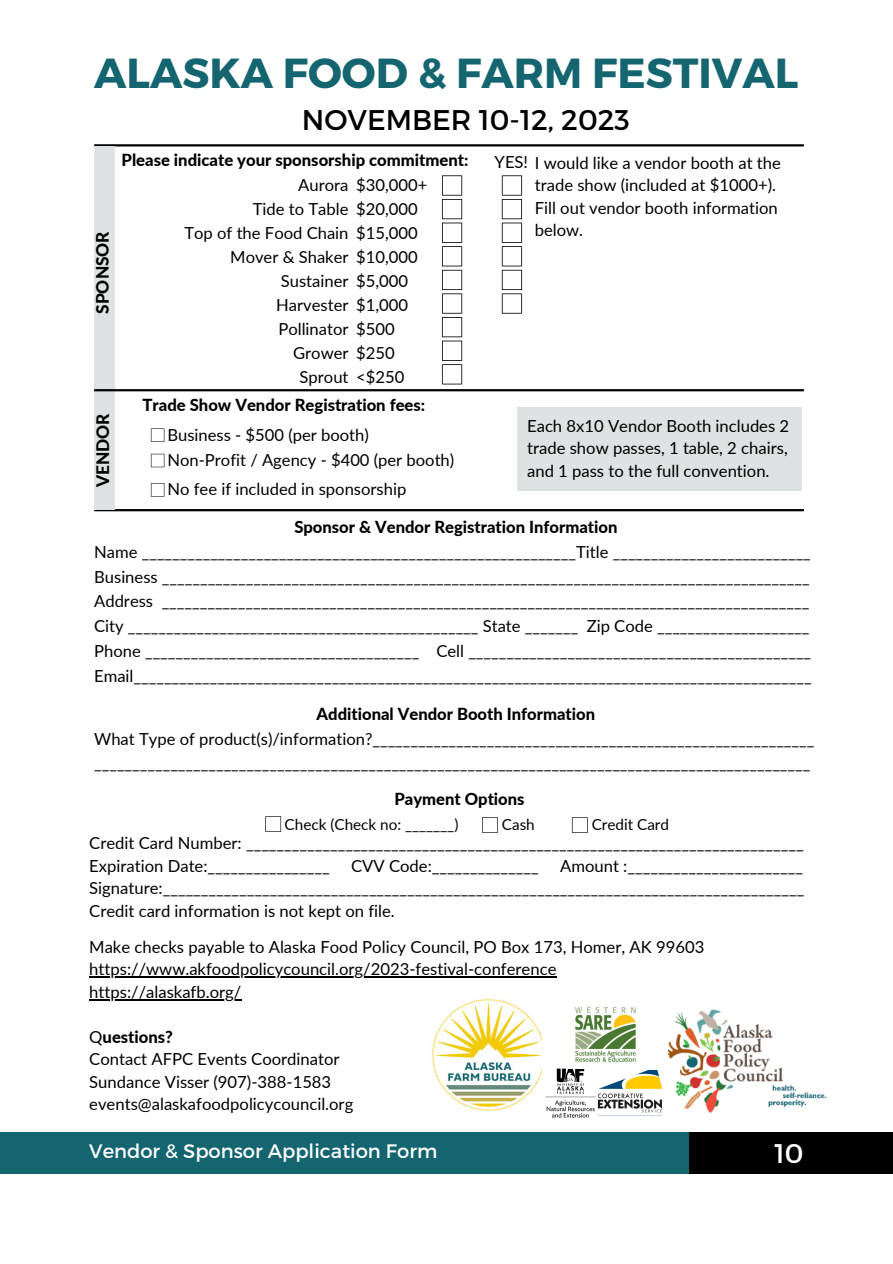
<style>
.page{position:relative;width:893px;height:1264px;background:#fff}
.page>*{position:absolute;margin:0;border:0;box-sizing:border-box;transform-origin:0 0}
.t1{font:700 42px "Montserrat";color:#146570}
.t2{font:28.5px "Montserrat";color:#000}
.t3{font:27px "Montserrat";color:#fff}
.t4{font:19.5px "Montserrat";color:#fff}
.t5{font:800 17.25px "Lato";color:#000}
.t6{font:16.65px/22.5px "Lato";color:#000;text-align:justify}
.t7{font:800 16.65px "Lato";color:#000}
.t8{font:15.3px "Lato";color:#000}
.s1{font-weight:400}
</style>
<div class="page">
<div style="left:688px;top:1132px;width:204px;height:41px;background:#000"></div>
<div style="left:0;top:1132px;width:688px;height:41px;background:#146570"></div>
<hr style="left:89px;top:976px;width:467px;height:1px;background:#000">
<hr style="left:89px;top:998px;width:152px;height:2px;background:#000">
<svg style="left:442px;top:175px;width:20px;height:209px"></svg>
<svg style="left:502px;top:175px;width:20px;height:139px"></svg>
<hr style="left:94px;top:144px;width:709px;height:2px;background:#000">
<hr style="left:94px;top:509px;width:709px;height:2px;background:#000">
<div style="left:516px;top:407px;width:285px;height:84px;background:#dee2e2"></div>
<svg style="left:265px;top:816px;width:16px;height:16px"></svg>
<svg style="left:482px;top:817px;width:16px;height:15px"></svg>
<svg style="left:572px;top:817px;width:15px;height:15px"></svg>
<img style="left:432px;top:999px;width:110px;height:112px">
<img style="left:668px;top:1009px;width:159px;height:104px">
<img style="left:601px;top:1070px;width:61px;height:43px">
<img style="left:539px;top:1062px;width:62px;height:56px">
<img style="left:569px;top:1007px;width:67px;height:61px">
<svg style="left:151px;top:428px;width:13px;height:14px"></svg>
<svg style="left:151px;top:454px;width:13px;height:13px"></svg>
<svg style="left:151px;top:483px;width:13px;height:13px"></svg>
<div style="left:94px;top:146px;width:20px;height:363px;background:#dee2e2"></div>
<hr style="left:94px;top:389px;width:709px;height:2px;background:#000">
<p class="t1" style="left:94px;top:46px;width:705px">ALASKA FOOD &amp; FARM FESTIVAL</p>
<p class="t2" style="left:302px;top:101px;width:329px">NOVEMBER 10-12, 2023</p>
<p class="t7" style="left:122px;top:150px;width:348px">Please indicate your sponsorship commitment:</p>
<p class="t6" style="left:298px;top:173px;width:52px">Aurora</p>
<p class="t6" style="left:253px;top:197px;width:97px">Tide to Table</p>
<p class="t6" style="left:184px;top:221px;width:166px">Top of the Food Chain</p>
<p class="t6" style="left:230px;top:245px;width:120px">Mover &amp; Shaker</p>
<p class="t6" style="left:281px;top:269px;width:69px">Sustainer</p>
<p class="t6" style="left:276px;top:293px;width:74px">Harvester</p>
<p class="t6" style="left:278px;top:317px;width:72px">Pollinator</p>
<p class="t6" style="left:293px;top:341px;width:57px">Grower</p>
<p class="t6" style="left:299px;top:365px;width:50px">Sprout</p>
<p class="t6" style="left:494px;top:151px;width:288px">YES! I would like a vendor booth at the</p>
<p class="t6" style="left:534px;top:173px;width:243px">trade show (included at $1000+).</p>
<p class="t6" style="left:534px;top:196px;width:245px">Fill out vendor booth information below.</p>
<p class="t6" style="left:356px;top:173px;width:73px">$30,000+</p>
<p class="t6" style="left:356px;top:197px;width:63px">$20,000</p>
<p class="t6" style="left:356px;top:221px;width:63px">$15,000</p>
<p class="t6" style="left:356px;top:245px;width:63px">$10,000</p>
<p class="t6" style="left:356px;top:269px;width:53px">$5,000</p>
<p class="t6" style="left:356px;top:293px;width:53px">$1,000</p>
<p class="t6" style="left:356px;top:317px;width:40px">$500</p>
<p class="t6" style="left:356px;top:341px;width:40px">$250</p>
<p class="t6" style="left:356px;top:365px;width:50px">&lt;$250</p>
<p class="t5" style="left:92px;top:314px;width:84px;rotate:-90deg">SPONSOR</p>
<p class="t5" style="left:92px;top:487px;width:75px;rotate:-90deg">VENDOR</p>
<p class="t7" style="left:142px;top:395px;width:284px">Trade Show Vendor Registration fees:</p>
<p class="t6" style="left:167px;top:423px;width:203px">Business - $500 (per booth)</p>
<p class="t6" style="left:167px;top:448px;width:288px">Non-Profit / Agency - $400 (per booth)</p>
<p class="t6" style="left:167px;top:477px;width:240px">No fee if included in sponsorship</p>
<p class="t6" style="left:527px;top:414px;width:263px">Each 8x10 Vendor Booth includes 2 trade show passes, 1 table, 2 chairs, and 1 pass to the full convention.</p>
<p class="t7" style="left:294px;top:516px;width:324px">Sponsor &amp; Vendor Registration Information</p>
<p class="t6" style="left:94px;top:540px;width:718px">Name _________________________________________________________Title __________________________</p>
<p class="t6" style="left:94px;top:565px;width:717px">Business _____________________________________________________________________________________</p>
<p class="t6" style="left:94px;top:589px;width:716px">Address _____________________________________________________________________________________</p>
<p class="t6" style="left:94px;top:614px;width:716px">City ______________________________________________ State _______ Zip Code ____________________</p>
<p class="t6" style="left:94px;top:639px;width:718px">Phone ____________________________________ Cell _____________________________________________</p>
<p class="t6" style="left:94px;top:664px;width:719px">Email_________________________________________________________________________________________</p>
<p class="t7" style="left:316px;top:703px;width:280px">Additional Vendor Booth Information</p>
<p class="t6" style="left:94px;top:727px;width:721px">What Type of product(s)/information?__________________________________________________________</p>
<p class="t6" style="left:94px;top:751px;width:717px">______________________________________________________________________________________________</p>
<p class="t7" style="left:394px;top:788px;width:131px">Payment Options</p>
<p class="t8" style="left:284px;top:814px;width:175px">Check (Check no: _______)</p>
<p class="t8" style="left:502px;top:814px;width:34px">Cash</p>
<p class="t8" style="left:591px;top:814px;width:79px">Credit Card</p>
<p class="t6" style="left:89px;top:831px;width:715px">Credit Card Number: _________________________________________________________________________</p>
<p class="t6" style="left:89px;top:854px;width:242px">Expiration Date:________________</p>
<p class="t6" style="left:351px;top:854px;width:189px">CVV Code:______________</p>
<p class="t6" style="left:560px;top:854px;width:244px">Amount :_______________________</p>
<p class="t6" style="left:89px;top:876px;width:716px">Signature:____________________________________________________________________________________</p>
<p class="t6" style="left:89px;top:899px;width:307px">Credit card information is not kept on file.</p>
<p class="t6" style="left:89px;top:935px;width:616px">Make checks payable to Alaska Food Policy Council, PO Box 173, Homer, AK 99603</p>
<p class="t6" style="left:89px;top:957px;width:468px">https://www.akfoodpolicycouncil.org/2023-festival-conference</p>
<p class="t6" style="left:89px;top:980px;width:154px">https://alaskafb.org/</p>
<p class="t7" style="left:89px;top:1026px;width:85px"><span class="s1">Q</span>uestions?</p>
<p class="t6" style="left:89px;top:1047px;width:252px">Contact AFPC Events Coordinator</p>
<p class="t6" style="left:89px;top:1070px;width:243px">Sundance Visser (907)-388-1583</p>
<p class="t6" style="left:89px;top:1092px;width:265px">events@alaskafoodpolicycouncil.org</p>
<p class="t4" style="left:89px;top:1138px;width:349px">Vendor &amp; Sponsor Application Form</p>
<p class="t3" style="left:774px;top:1136px;width:31px">10</p>
</div>
